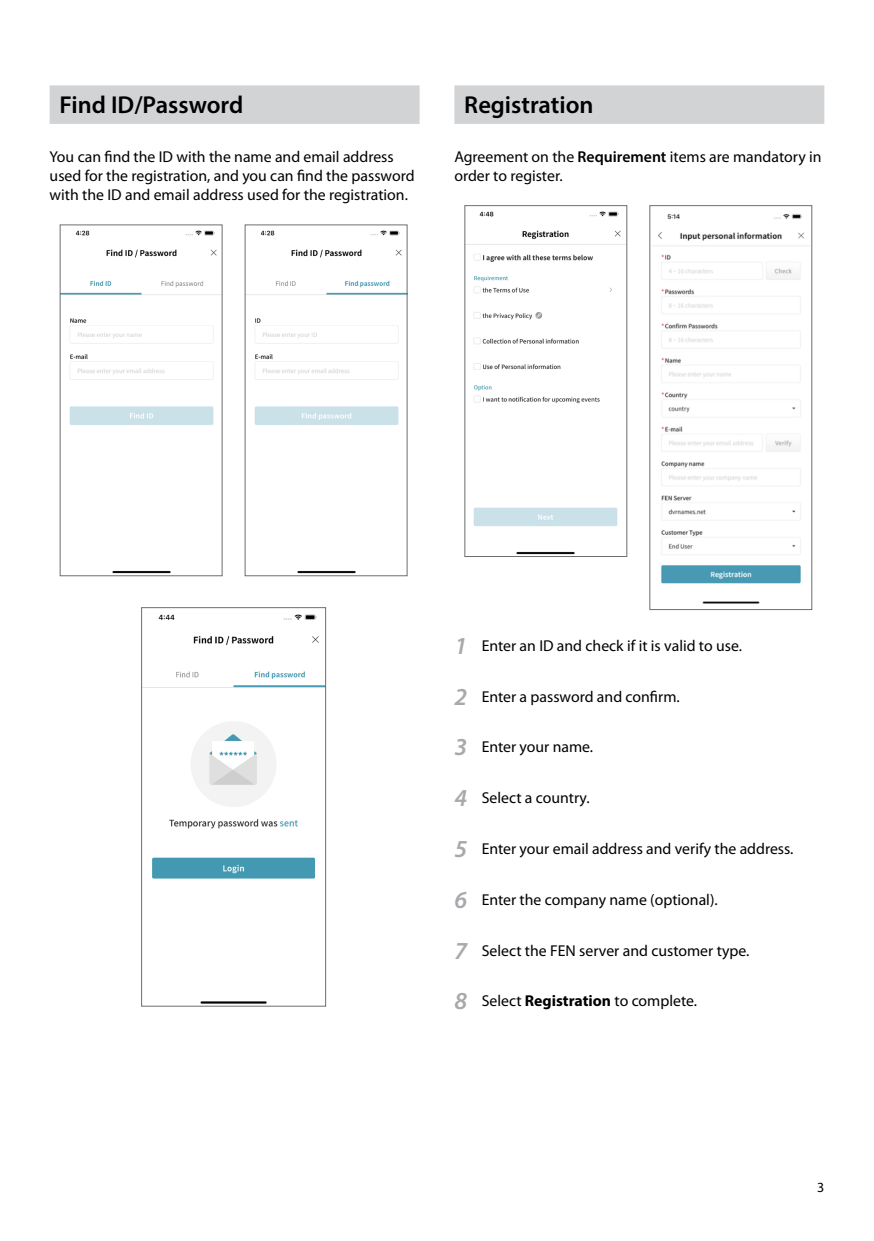
<style>
.page{position:relative;width:874px;height:1241px;background:#fff}
.page>*{position:absolute;margin:0;border:0;box-sizing:border-box;transform-origin:0 0}
.t1{font:600 24.5px "Myriad Pro";color:#000}
.t2{font:15.75px/19.2px "Myriad Pro";color:#000}
.t3{font:14px "Myriad Pro";color:#000}
.s1{font-weight:600}
.s2{font-weight:600;font-style:italic;font-size:24.5px;color:#a7a9ac}
.s3{font-weight:700}
</style>
<div class="page">
<div style="left:50px;top:85px;width:369px;height:39px;background:#d1d3d4"></div>
<img style="left:62px;top:230px;width:158px;height:344px">
<div style="left:60px;top:225px;width:162px;height:351px;border:1px solid #6d6e71"></div>
<img style="left:247px;top:230px;width:158px;height:344px">
<div style="left:245px;top:225px;width:162px;height:351px;border:1px solid #6d6e71"></div>
<img style="left:143px;top:614px;width:181px;height:390px">
<div style="left:141px;top:607px;width:185px;height:399px;border:1px solid #6d6e71"></div>
<div style="left:454px;top:85px;width:369px;height:39px;background:#d1d3d4"></div>
<img style="left:466px;top:211px;width:158px;height:343px">
<div style="left:464px;top:205px;width:162px;height:351px;border:1px solid #6d6e71"></div>
<img style="left:652px;top:213px;width:157px;height:391px">
<div style="left:649px;top:205px;width:162px;height:404px;border:1px solid #6d6e71"></div>
<h1 class="t1" style="left:60px;top:89px;width:185px">Find ID/Password</h1>
<p class="t2" style="left:50px;top:146px;width:366px">You can find the ID with the name and email address used for the registration, and you can find the password with the ID and email address used for the registration.</p>
<h1 class="t1" style="left:464px;top:89px;width:131px">Registration</h1>
<p class="t2" style="left:454px;top:146px;width:368px">Agreement on the <span class="s1">Requirement</span> items are mandatory in order to register.</p>
<p class="t2" style="left:454px;top:635px;width:289px"><span class="s2">1</span> Enter an ID and check if it is valid to use.</p>
<p class="t2" style="left:454px;top:686px;width:227px"><span class="s2">2</span> Enter a password and confirm.</p>
<p class="t2" style="left:454px;top:737px;width:140px"><span class="s2">3</span> Enter your name.</p>
<p class="t2" style="left:454px;top:788px;width:137px"><span class="s2">4</span> Select a country.</p>
<p class="t2" style="left:454px;top:838px;width:340px"><span class="s2">5</span> Enter your email address and verify the address.</p>
<p class="t2" style="left:454px;top:889px;width:265px"><span class="s2">6</span> Enter the company name (optional).</p>
<p class="t2" style="left:454px;top:940px;width:296px"><span class="s2">7</span> Select the FEN server and customer type.</p>
<p class="t2" style="left:454px;top:991px;width:244px"><span class="s2">8</span> Select <span class="s3">Registration</span> to complete.</p>
<p class="t3" style="left:816px;top:1178px;width:9px">3</p>
</div>
